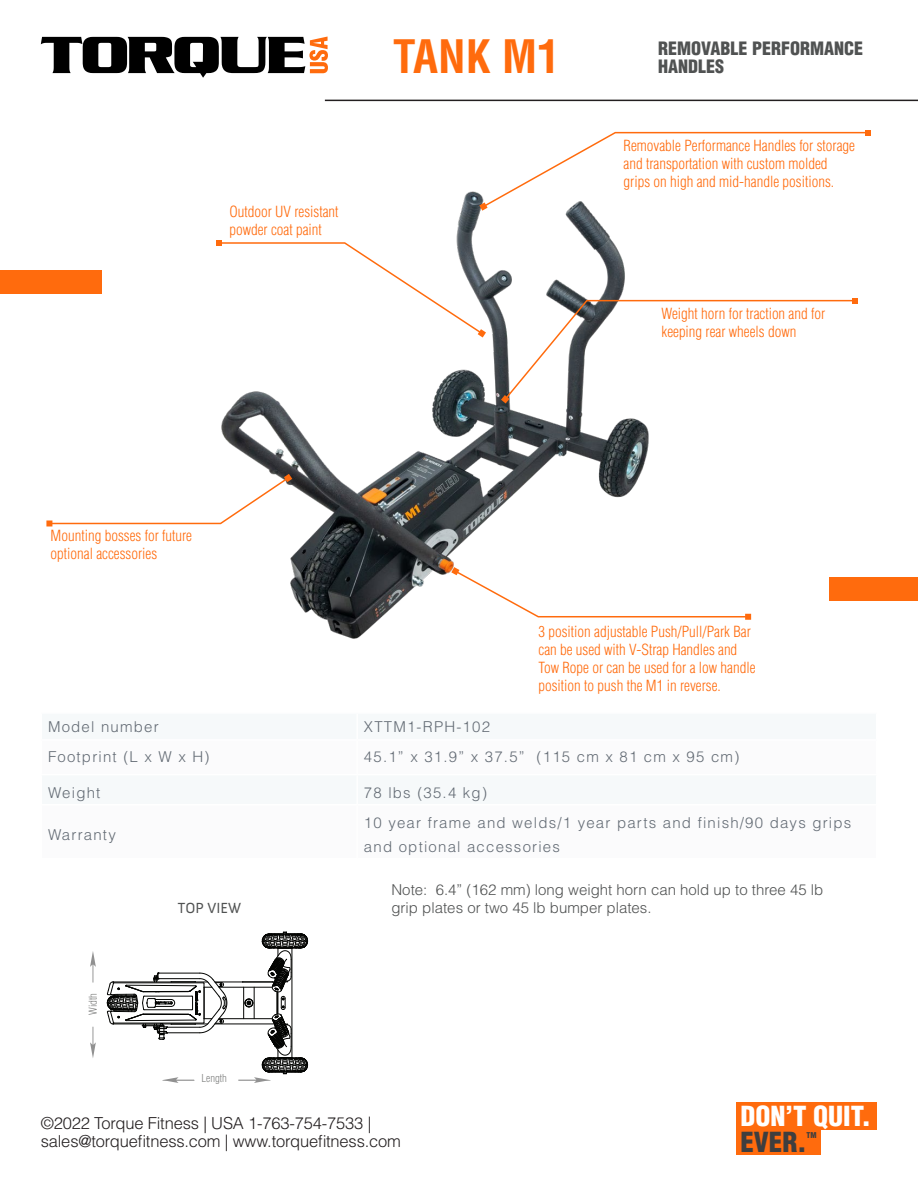
<style>
.page{position:relative;width:918px;height:1188px;background:#fff}
.page>*{position:absolute;margin:0;border:0;box-sizing:border-box;transform-origin:0 0}
.t1{font:700 condensed 45px "Helvetica LT Std";color:#ff6b0d}
.t2{font:900 condensed 27px "Helvetica LT Std";color:#fff}
.t3{font:900 condensed 27px "Helvetica LT Std";color:#3e3e3f}
.t4{font:900 condensed 18px "Helvetica LT Std";color:#505252}
.t5{font:300 16.5px/18px "Helvetica LT Std";letter-spacing:-.01em;color:#231f20}
.Features_heading{font:300 condensed 15px/18px "Helvetica LT Std";color:#ff6b0d}
.Text_left{font:300 15px/24px "Helvetica LT Std";letter-spacing:.08em;color:#636b74}
.t6{font:300 15px/18px "Helvetica LT Std";color:#505252}
.t7{font:15px "Anivers";color:#505252}
.t8{font:300 condensed 10.65px "Helvetica LT Std";color:#808180}
.t9{font:900 condensed 7.8px "Helvetica LT Std";color:#3e3e3f}
</style>
<div class="page">
<hr style="left:325px;top:100px;width:593px;height:1px;background:#231f20">
<svg style="left:41px;top:37px;width:287px;height:41px"></svg>
<div style="left:736px;top:1103px;width:141px;height:27px;background:#ff6b0d"></div>
<div style="left:736px;top:1126px;width:84px;height:29px;background:#ff6b0d"></div>
<img style="left:221px;top:191px;width:428px;height:448px">
<div style="left:830px;top:577px;width:88px;height:24px;background:#ff6b0d"></div>
<div style="left:0;top:270px;width:101px;height:23px;background:#ff6b0d"></div>
<svg style="left:479px;top:130px;width:392px;height:81px"></svg>
<svg style="left:216px;top:240px;width:270px;height:97px"></svg>
<svg style="left:501px;top:298px;width:357px;height:105px"></svg>
<svg style="left:451px;top:567px;width:300px;height:53px"></svg>
<svg style="left:90px;top:951px;width:6px;height:32px"></svg>
<svg style="left:90px;top:1027px;width:6px;height:31px"></svg>
<svg style="left:162px;top:1077px;width:32px;height:6px"></svg>
<svg style="left:238px;top:932px;width:71px;height:151px"></svg>
<div style="left:245px;top:999px;width:8px;height:8px;border:1px solid #040503;border-radius:50%"></div>
<hr style="left:243px;top:987px;width:1px;height:32px;background:#040503">
<hr style="left:254px;top:987px;width:1px;height:32px;background:#040503">
<hr style="left:219px;top:1018px;width:53px;height:1px;background:#040503">
<hr style="left:215px;top:1024px;width:59px;height:1px;background:#040503">
<hr style="left:215px;top:982px;width:59px;height:1px;background:#040503">
<svg style="left:107px;top:972px;width:120px;height:68px"></svg>
<hr style="left:219px;top:987px;width:53px;height:1px;background:#040503">
<svg style="left:46px;top:474px;width:246px;height:52px"></svg>
<p class="Features_heading" style="left:230px;top:202px;width:111px">Outdoor UV resistant powder coat paint</p>
<p class="t1" style="left:393px;top:28px;width:168px">TANK M1</p>
<p class="t4" style="left:658px;top:37px;width:206px">REMOVABLE PERFORMANCE</p>
<p class="t4" style="left:658px;top:55px;width:68px">HANDLES</p>
<p class="Features_heading" style="left:624px;top:136px;width:233px">Removable Performance Handles for storage and transportation with custom molded grips on high and mid-handle positions.</p>
<p class="Features_heading" style="left:662px;top:304px;width:165px">Weight horn for traction and for</p>
<p class="Features_heading" style="left:662px;top:322px;width:136px">keeping rear wheels down</p>
<p class="Features_heading" style="left:51px;top:526px;width:143px">Mounting bosses for future optional accessories</p>
<p class="Features_heading" style="left:538px;top:622px;width:219px">3 position adjustable Push/Pull/Park Bar can be used with V-Strap Handles and Tow Rope or can be used for a low handle position to push the M1 in reverse.</p>
<p class="Text_left" style="left:48px;top:715px;width:112px">Model number</p>
<p class="Text_left" style="left:364px;top:715px;width:128px">XTTM1-RPH-102</p>
<p class="Text_left" style="left:48px;top:745px;width:163px">Footprint (L x W x H)</p>
<p class="Text_left" style="left:364px;top:745px;width:377px">45.1” x 31.9” x 37.5” (115 cm x 81 cm x 95 cm)</p>
<p class="Text_left" style="left:48px;top:781px;width:54px">Weight</p>
<p class="Text_left" style="left:364px;top:781px;width:125px">78 lbs (35.4 kg)</p>
<p class="Text_left" style="left:48px;top:823px;width:69px">Warranty</p>
<p class="Text_left" style="left:364px;top:811px;width:489px">10 year frame and welds/1 year parts and finish/90 days grips and optional accessories</p>
<p class="t8" style="left:86px;top:1015px;width:24px;rotate:-90deg">Width</p>
<p class="t7" style="left:178px;top:899px;width:65px">TOP VIEW</p>
<p class="t8" style="left:201px;top:1072px;width:27px">Length</p>
<p class="t6" style="left:392px;top:880px;width:433px">Note: 6.4” (162 mm) long weight horn can hold up to three 45 lb grip plates or two 45 lb bumper plates.</p>
<p class="t5" style="left:41px;top:1114px;width:362px">©2022 Torque Fitness | USA 1-763-754-7533 | sales@torquefitness.com | www.torquefitness.com</p>
<h2 class="t2" style="left:740px;top:1099px;width:132px">DON’T QUIT.</h2>
<h2 class="t3" style="left:740px;top:1125px;width:68px">EVER.</h2>
<p class="t9" style="left:806px;top:1130px;width:12px">TM</p>
</div>
